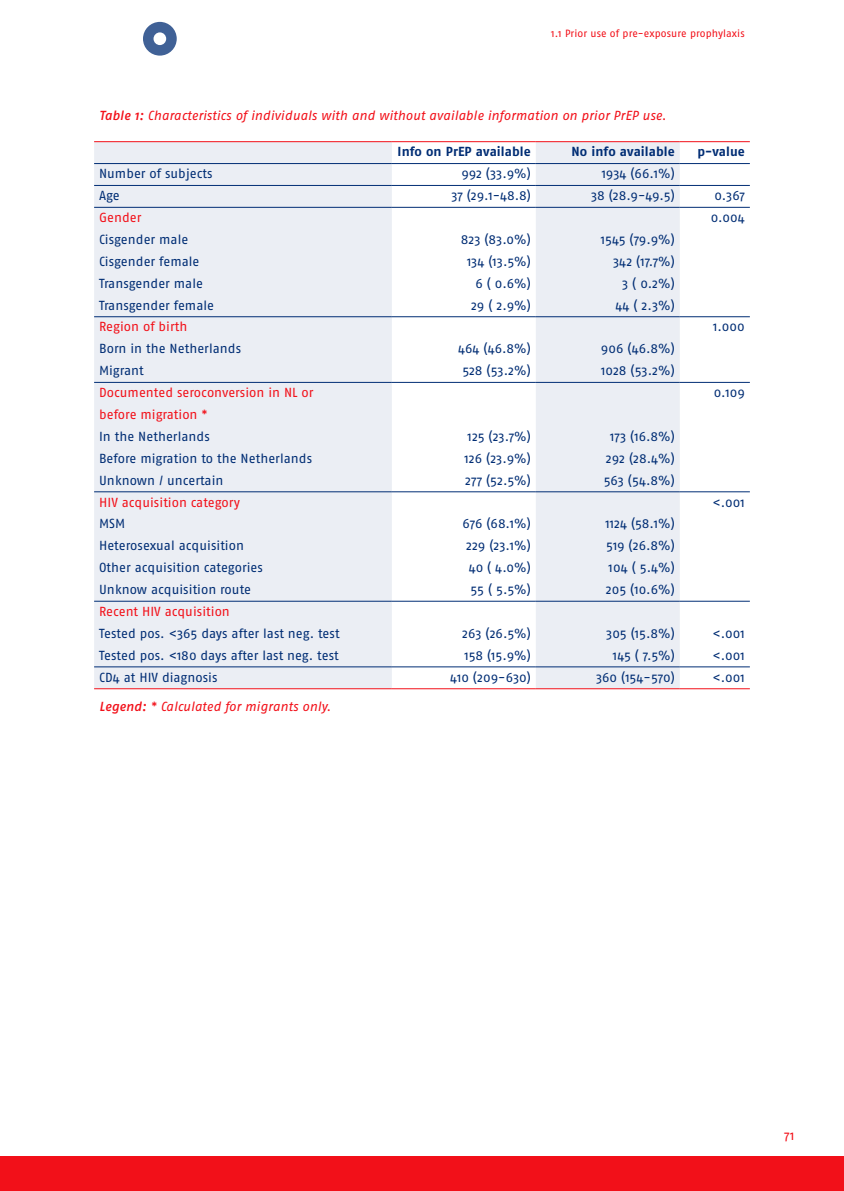
<style>
.page{position:relative;width:844px;height:1191px;background:#fff}
.page>*{position:absolute;margin:0;border:0;box-sizing:border-box;transform-origin:0 0}
.t1{font:13.12px "Fago No";color:#002d74}
.t2{font:italic 13.12px "Fago No";letter-spacing:.005em;color:#f21019}
.t3{font:13.12px/21.9px "Fago No";letter-spacing:.005em;color:#f21019}
.t4{font:700 13.12px "Fago No";letter-spacing:.005em;color:#002d74}
.t5{font:10.5px "Fago No";letter-spacing:.01em;color:#f21019}
.s1{font-weight:500}
</style>
<div class="page">
<div style="left:0;top:1156px;width:843px;height:35px;background:#f21019"></div>
<svg style="left:94px;top:142px;width:585px;height:546px;fill:#ebeef4"></svg>
<hr style="left:94px;top:141px;width:298px;height:1px;background:#f21019">
<hr style="left:392px;top:141px;width:143px;height:1px;background:#f21019">
<hr style="left:535px;top:141px;width:144px;height:1px;background:#f21019">
<hr style="left:679px;top:141px;width:70px;height:1px;background:#f21019">
<hr style="left:94px;top:688px;width:298px;height:1px;background:#f21019">
<hr style="left:392px;top:688px;width:143px;height:1px;background:#f21019">
<hr style="left:535px;top:688px;width:144px;height:1px;background:#f21019">
<hr style="left:679px;top:688px;width:70px;height:1px;background:#f21019">
<hr style="left:94px;top:163px;width:298px;height:1px;background:#002d74">
<hr style="left:392px;top:163px;width:143px;height:1px;background:#002d74">
<hr style="left:535px;top:163px;width:144px;height:1px;background:#002d74">
<hr style="left:679px;top:163px;width:70px;height:1px;background:#002d74">
<hr style="left:94px;top:185px;width:298px;height:1px;background:#002d74">
<hr style="left:392px;top:185px;width:143px;height:1px;background:#002d74">
<hr style="left:535px;top:185px;width:144px;height:1px;background:#002d74">
<hr style="left:679px;top:185px;width:70px;height:1px;background:#002d74">
<hr style="left:94px;top:207px;width:298px;height:1px;background:#002d74">
<hr style="left:392px;top:207px;width:143px;height:1px;background:#002d74">
<hr style="left:535px;top:207px;width:144px;height:1px;background:#002d74">
<hr style="left:679px;top:207px;width:70px;height:1px;background:#002d74">
<hr style="left:94px;top:316px;width:298px;height:1px;background:#002d74">
<hr style="left:392px;top:316px;width:143px;height:1px;background:#002d74">
<hr style="left:535px;top:316px;width:144px;height:1px;background:#002d74">
<hr style="left:679px;top:316px;width:70px;height:1px;background:#002d74">
<hr style="left:94px;top:382px;width:298px;height:1px;background:#002d74">
<hr style="left:392px;top:382px;width:143px;height:1px;background:#002d74">
<hr style="left:535px;top:382px;width:144px;height:1px;background:#002d74">
<hr style="left:679px;top:382px;width:70px;height:1px;background:#002d74">
<hr style="left:94px;top:491px;width:298px;height:1px;background:#002d74">
<hr style="left:392px;top:491px;width:143px;height:1px;background:#002d74">
<hr style="left:535px;top:491px;width:144px;height:1px;background:#002d74">
<hr style="left:679px;top:491px;width:70px;height:1px;background:#002d74">
<hr style="left:94px;top:601px;width:298px;height:1px;background:#002d74">
<hr style="left:392px;top:601px;width:143px;height:1px;background:#002d74">
<hr style="left:535px;top:601px;width:144px;height:1px;background:#002d74">
<hr style="left:679px;top:601px;width:70px;height:1px;background:#002d74">
<hr style="left:94px;top:666px;width:298px;height:1px;background:#002d74">
<hr style="left:392px;top:666px;width:143px;height:1px;background:#002d74">
<hr style="left:535px;top:666px;width:144px;height:1px;background:#002d74">
<hr style="left:679px;top:666px;width:70px;height:1px;background:#002d74">
<svg style="left:143px;top:22px;width:34px;height:34px"></svg>
<p class="t5" style="left:551px;top:28px;width:195px">1.1 Prior use of pre-exposure prophylaxis</p>
<p class="t2" style="left:99px;top:108px;width:568px"><span class="s1">Table 1:</span> Characteristics of individuals with and without available information on prior PrEP use.</p>
<p class="t4" style="left:397px;top:144px;width:135px">Info on PrEP available</p>
<p class="t4" style="left:571px;top:144px;width:105px">No info available</p>
<p class="t4" style="left:697px;top:144px;width:49px">p-value</p>
<p class="t1" style="left:99px;top:166px;width:115px">Number of subjects</p>
<p class="t1" style="left:461px;top:166px;width:71px">992 (33.9%)</p>
<p class="t1" style="left:601px;top:166px;width:74px">1934 (66.1%)</p>
<p class="t1" style="left:99px;top:188px;width:22px">Age</p>
<p class="t1" style="left:451px;top:188px;width:81px">37 (29.1-48.8)</p>
<p class="t1" style="left:591px;top:188px;width:85px">38 (28.9-49.5)</p>
<p class="t1" style="left:714px;top:188px;width:32px">0.367</p>
<p class="t3" style="left:99px;top:206px;width:44px">Gender</p>
<p class="t1" style="left:710px;top:210px;width:36px">0.004</p>
<p class="t1" style="left:99px;top:232px;width:91px">Cisgender male</p>
<p class="t1" style="left:460px;top:232px;width:71px">823 (83.0%)</p>
<p class="t1" style="left:600px;top:232px;width:75px">1545 (79.9%)</p>
<p class="t1" style="left:99px;top:254px;width:102px">Cisgender female</p>
<p class="t1" style="left:467px;top:254px;width:65px">134 (13.5%)</p>
<p class="t1" style="left:613px;top:254px;width:63px">342 (17.7%)</p>
<p class="t1" style="left:99px;top:276px;width:105px">Transgender male</p>
<p class="t1" style="left:475px;top:276px;width:57px">6 ( 0.6%)</p>
<p class="t1" style="left:622px;top:276px;width:54px">3 ( 0.2%)</p>
<p class="t1" style="left:99px;top:297px;width:116px">Transgender female</p>
<p class="t1" style="left:471px;top:297px;width:61px">29 ( 2.9%)</p>
<p class="t1" style="left:615px;top:297px;width:61px">44 ( 2.3%)</p>
<p class="t3" style="left:99px;top:316px;width:90px">Region of birth</p>
<p class="t1" style="left:713px;top:319px;width:33px">1.000</p>
<p class="t1" style="left:99px;top:341px;width:143px">Born in the Netherlands</p>
<p class="t1" style="left:458px;top:341px;width:74px">464 (46.8%)</p>
<p class="t1" style="left:600px;top:341px;width:75px">906 (46.8%)</p>
<p class="t1" style="left:99px;top:363px;width:46px">Migrant</p>
<p class="t1" style="left:462px;top:363px;width:70px">528 (53.2%)</p>
<p class="t1" style="left:601px;top:363px;width:75px">1028 (53.2%)</p>
<p class="t3" style="left:99px;top:381px;width:216px">Documented seroconversion in NL or before migration *</p>
<p class="t1" style="left:713px;top:385px;width:33px">0.109</p>
<p class="t1" style="left:99px;top:429px;width:112px">In the Netherlands</p>
<p class="t1" style="left:467px;top:429px;width:65px">125 (23.7%)</p>
<p class="t1" style="left:610px;top:429px;width:66px">173 (16.8%)</p>
<p class="t1" style="left:99px;top:451px;width:214px">Before migration to the Netherlands</p>
<p class="t1" style="left:464px;top:451px;width:68px">126 (23.9%)</p>
<p class="t1" style="left:605px;top:451px;width:70px">292 (28.4%)</p>
<p class="t1" style="left:99px;top:472px;width:126px">Unknown / uncertain</p>
<p class="t1" style="left:465px;top:472px;width:67px">277 (52.5%)</p>
<p class="t1" style="left:603px;top:472px;width:73px">563 (54.8%)</p>
<p class="t3" style="left:99px;top:491px;width:142px">HIV acquisition category</p>
<p class="t1" style="left:712px;top:494px;width:34px">&lt;.001</p>
<p class="t1" style="left:99px;top:516px;width:28px">MSM</p>
<p class="t1" style="left:462px;top:516px;width:70px">676 (68.1%)</p>
<p class="t1" style="left:605px;top:516px;width:71px">1124 (58.1%)</p>
<p class="t1" style="left:99px;top:538px;width:146px">Heterosexual acquisition</p>
<p class="t1" style="left:466px;top:538px;width:66px">229 (23.1%)</p>
<p class="t1" style="left:606px;top:538px;width:70px">519 (26.8%)</p>
<p class="t1" style="left:99px;top:560px;width:165px">Other acquisition categories</p>
<p class="t1" style="left:468px;top:560px;width:64px">40 ( 4.0%)</p>
<p class="t1" style="left:608px;top:560px;width:68px">104 ( 5.4%)</p>
<p class="t1" style="left:99px;top:582px;width:153px">Unknow acquisition route</p>
<p class="t1" style="left:470px;top:582px;width:62px">55 ( 5.5%)</p>
<p class="t1" style="left:605px;top:582px;width:70px">205 (10.6%)</p>
<p class="t3" style="left:99px;top:600px;width:132px">Recent HIV acquisition</p>
<p class="t1" style="left:99px;top:626px;width:242px">Tested pos. &lt;365 days after last neg. test</p>
<p class="t1" style="left:462px;top:626px;width:70px">263 (26.5%)</p>
<p class="t1" style="left:606px;top:626px;width:70px">305 (15.8%)</p>
<p class="t1" style="left:712px;top:626px;width:34px">&lt;.001</p>
<p class="t1" style="left:99px;top:648px;width:241px">Tested pos. &lt;180 days after last neg. test</p>
<p class="t1" style="left:464px;top:648px;width:68px">158 (15.9%)</p>
<p class="t1" style="left:612px;top:648px;width:63px">145 ( 7.5%)</p>
<p class="t1" style="left:712px;top:648px;width:34px">&lt;.001</p>
<p class="t1" style="left:99px;top:669px;width:120px">CD4 at HIV diagnosis</p>
<p class="t1" style="left:450px;top:669px;width:82px">410 (209-630)</p>
<p class="t1" style="left:596px;top:669px;width:80px">360 (154-570)</p>
<p class="t1" style="left:712px;top:669px;width:34px">&lt;.001</p>
<p class="t2" style="left:99px;top:699px;width:233px"><span class="s1">Legend:</span> * Calculated for migrants only.</p>
<p class="t3" style="left:784px;top:1124px;width:12px">71</p>
</div>
